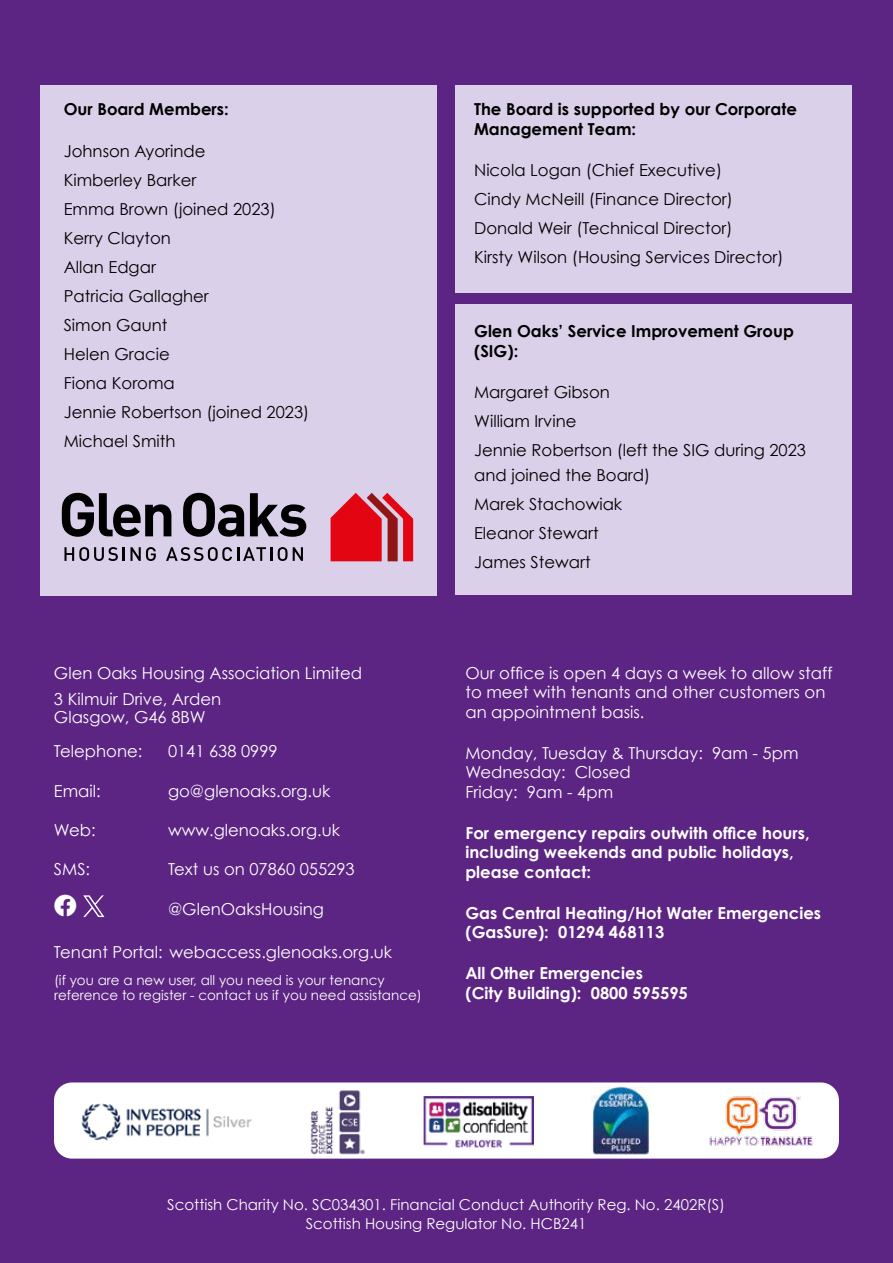
<style>
.page{position:relative;width:893px;height:1263px;background:#5c2483}
.page>*{position:absolute;margin:0;border:0;box-sizing:border-box;transform-origin:0 0}
.t1{font:16.5px/29px "Century Gothic";color:#000}
.t2{font:16.5px/19.5px "Century Gothic";color:#fff}
.t3{font:700 16.5px/19.5px "Century Gothic";color:#fff}
.t4{font:700 16.5px/19.8px "Century Gothic";color:#000}
.t5{font:15px/19.5px "Century Gothic";color:#fff;text-align:center}
.t6{font:13.5px/14.5px "Century Gothic";color:#fff}
</style>
<div class="page">
<div style="left:54px;top:1082px;width:785px;height:76px;background:#fff;border-radius:18px"></div>
<div style="left:455px;top:305px;width:397px;height:290px;background:#dbd0e9"></div>
<div style="left:455px;top:85px;width:397px;height:208px;background:#dbd0e9"></div>
<div style="left:40px;top:85px;width:397px;height:510px;background:#dbd0e9"></div>
<img style="left:709px;top:1096px;width:104px;height:50px">
<img style="left:310px;top:1090px;width:55px;height:65px">
<img style="left:424px;top:1096px;width:109px;height:52px">
<img style="left:81px;top:1103px;width:171px;height:38px">
<img style="left:591px;top:1087px;width:59px;height:68px">
<svg style="left:83px;top:895px;width:21px;height:22px"></svg>
<svg style="left:331px;top:493px;width:82px;height:68px"></svg>
<svg style="left:62px;top:493px;width:109px;height:44px"></svg>
<svg style="left:183px;top:493px;width:61px;height:44px"></svg>
<svg style="left:250px;top:493px;width:56px;height:44px"></svg>
<svg style="left:64px;top:547px;width:92px;height:14px"></svg>
<svg style="left:166px;top:547px;width:100px;height:14px"></svg>
<hr style="left:270px;top:547px;width:3px;height:14px;background:#000">
<svg style="left:278px;top:547px;width:25px;height:14px"></svg>
<p class="t4" style="left:64px;top:99px;width:166px">Our Board Members:</p>
<p class="t1" style="left:64px;top:136px;width:247px">Johnson Ayorinde<br>Kimberley Barker<br>Emma Brown (joined 2023)<br>Kerry Clayton<br>Allan Edgar<br>Patricia Gallagher<br>Simon Gaunt<br>Helen Gracie<br>Fiona Koroma<br>Jennie Robertson (joined 2023)<br>Michael Smith</p>
<p class="t2" style="left:54px;top:659px;width:310px;line-height:26.2px">Glen Oaks Housing Association Limited<br>3 Kilmuir Drive, Arden</p>
<p class="t2" style="left:54px;top:699px;width:153px;line-height:34.3px">Glasgow, G46 8BW<br>Telephone:</p>
<p class="t2" style="left:168px;top:741px;width:111px">0141 638 0999</p>
<p class="t2" style="left:54px;top:781px;width:48px">Email:</p>
<p class="t2" style="left:168px;top:781px;width:164px">go@glenoaks.org.uk</p>
<p class="t2" style="left:54px;top:820px;width:43px">Web:</p>
<p class="t2" style="left:168px;top:820px;width:173px">www.glenoaks.org.uk</p>
<p class="t2" style="left:54px;top:859px;width:38px">SMS:</p>
<p class="t2" style="left:168px;top:859px;width:188px">Text us on 07860 055293</p>
<p class="t2" style="left:168px;top:899px;width:158px">@GlenOaksHousing</p>
<p class="t2" style="left:54px;top:941px;width:340px">Tenant Portal: webaccess.glenoaks.org.uk</p>
<p class="t6" style="left:54px;top:973px;width:369px">(if you are a new user, all you need is your tenancy reference to register - contact us if you need assistance)</p>
<p class="t4" style="left:474px;top:99px;width:324px">The Board is supported by our Corporate<br>Management Team:</p>
<p class="t1" style="left:474px;top:156px;width:311px">Nicola Logan (Chief Executive)<br>Cindy McNeill (Finance Director)<br>Donald Weir (Technical Director)<br>Kirsty Wilson (Housing Services Director)</p>
<p class="t4" style="left:474px;top:321px;width:321px">Glen Oaks’ Service Improvement Group (SIG):</p>
<p class="t1" style="left:474px;top:377px;width:333px">Margaret Gibson<br>William Irvine<br>Jennie Robertson (left the SIG during 2023</p>
<p class="t1" style="left:474px;top:460px;width:178px">and joined the Board)<br>Marek Stachowiak<br>Eleanor Stewart<br>James Stewart</p>
<p class="t2" style="left:465px;top:663px;width:369px">Our office is open 4 days a week to allow staff to meet with tenants and other customers on an appointment basis.</p>
<p class="t2" style="left:465px;top:743px;width:335px">Monday, Tuesday &amp; Thursday: 9am - 5pm<br>Wednesday: Closed<br>Friday: 9am - 4pm</p>
<p class="t3" style="left:465px;top:823px;width:346px">For emergency repairs outwith office hours, including weekends and public holidays, please contact:</p>
<p class="t3" style="left:465px;top:903px;width:357px">Gas Central Heating/Hot Water Emergencies (GasSure): 01294 468113</p>
<p class="t3" style="left:465px;top:963px;width:224px">All Other Emergencies<br>(City Building): 0800 595595</p>
<p class="t5" style="left:167px;top:1194px;width:559px">Scottish Charity No. SC034301. Financial Conduct Authority Reg. No. 2402R(S)<br>Scottish Housing Regulator No. HCB241</p>
</div>
